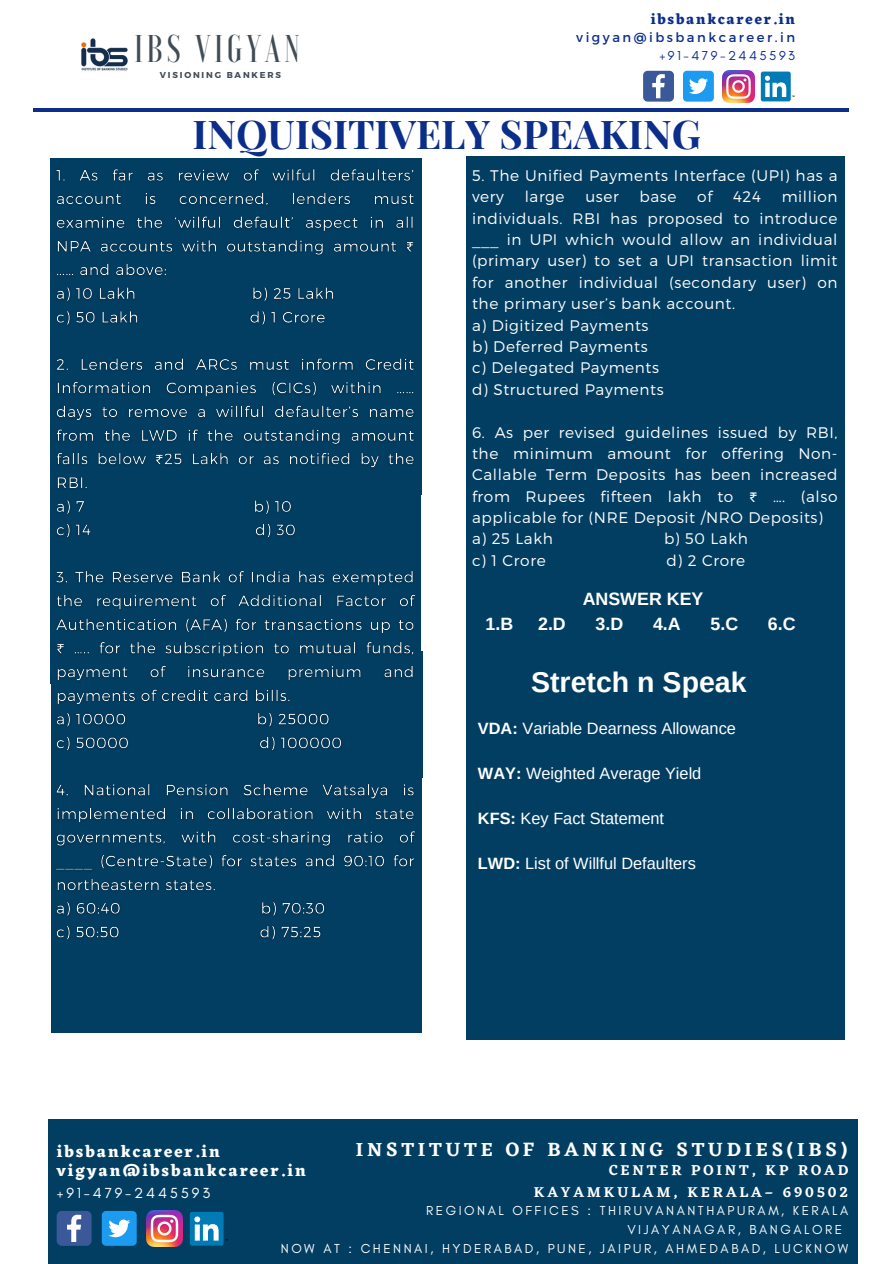
<style>
.page{position:relative;width:894px;height:1264px;background:#fff}
.page>*{position:absolute;margin:0;border:0;box-sizing:border-box;transform-origin:0 0}
.t1{font:700 39.75px "Playfair Display";color:#0c2e8b}
.t2{font:500 38.55px "Voga";letter-spacing:.1em;color:#3f4b55}
.t3{font:700 28.5px "Arimo";color:#fff}
.t4{font:600 19.8px "Eczar";letter-spacing:.19em;color:#fff}
.t5{font:700 17.85px "Arimo";color:#fff}
.t6{font:700 16.5px/19.2px "Eczar";letter-spacing:.12em;color:#fff}
.t7{font:16.35px "Arimo";color:#fff}
.t8{font:300 15.3px/21.3px "Montserrat";letter-spacing:.04em;color:#fff;text-align:justify}
.t9{font:600 14.85px/21.3px "Eczar";letter-spacing:.19em;color:#fff;text-align:right}
.t10{font:14.85px "Glacial Indifference";letter-spacing:.19em;color:#fff}
.t11{font:700 14.7px "Eczar";letter-spacing:.12em;color:#0c2e8b}
.t12{font:13.2px "Glacial Indifference";letter-spacing:.19em;color:#fff}
.t13{font:13.2px "Montserrat";letter-spacing:.19em;color:#0c2e8b}
.t14{font:13.2px "Glacial Indifference";letter-spacing:.19em;color:#0c2e8b}
.t15{font:700 8.55px "Montserrat";letter-spacing:.21em;color:#3f4b55}
.s1{font-family:"Noto Sans Gurmukhi";font-weight:400}
.s2{font-weight:700}
</style>
<div class="page">
<hr style="left:33px;top:109px;width:815px;height:3px;background:#0c2e8b">
<img style="left:74px;top:26px;width:58px;height:57px;border-radius:50%">
<svg style="left:643px;top:71px;width:30px;height:31px"></svg>
<div style="left:682px;top:71px;width:31px;height:31px;background:#1d9bf0;border-radius:4px"></div>
<svg style="left:689px;top:78px;width:18px;height:16px"></svg>
<img style="left:722px;top:71px;width:32px;height:32px">
<div style="left:760px;top:72px;width:30px;height:29px;background:#007bb6;border-radius:2px"></div>
<svg style="left:764px;top:76px;width:30px;height:21px"></svg>
<img style="left:51px;top:163px;width:371px;height:870px">
<div style="left:465px;top:510px;width:379px;height:529px;background:#023e62"></div>
<div style="left:465px;top:156px;width:379px;height:434px;background:#023e62"></div>
<div style="left:49px;top:1119px;width:807px;height:144px;background:#023e62"></div>
<svg style="left:57px;top:1211px;width:35px;height:34px"></svg>
<div style="left:102px;top:1210px;width:35px;height:35px;background:#1d9bf0;border-radius:4px"></div>
<svg style="left:108px;top:1219px;width:22px;height:18px"></svg>
<img style="left:146px;top:1210px;width:36px;height:36px">
<div style="left:190px;top:1211px;width:33px;height:34px;background:#007bb6;border-radius:2px"></div>
<svg style="left:194px;top:1216px;width:24px;height:24px"></svg>
<h1 class="t2" style="left:134px;top:29px;width:167px">IBS VIGYAN</h1>
<p class="t15" style="left:160px;top:69px;width:122px">VISIONING BANKERS</p>
<p class="t11" style="left:650px;top:10px;width:146px">ibsbankcareer.in</p>
<p class="t13" style="left:576px;top:29px;width:220px">vigyan@ibsbankcareer.in</p>
<p class="t14" style="left:659px;top:48px;width:137px">+91-479-2445593</p>
<p class="t1" style="left:192px;top:106px;width:510px">INQUISITIVELY SPEAKING</p>
<p class="t8" style="left:472px;top:164px;width:367px">5. The Unified Payments Interface (UPI) has a very</p>
<p class="t8" style="left:524px;top:185px;width:41px">large</p>
<p class="t8" style="left:585px;top:185px;width:35px">user</p>
<p class="t8" style="left:639px;top:185px;width:38px">base</p>
<p class="t8" style="left:697px;top:185px;width:17px">of</p>
<p class="t8" style="left:733px;top:185px;width:29px">424</p>
<p class="t8" style="left:472px;top:185px;width:367px;text-indent:309px">million individuals. RBI has proposed to introduce ___ in UPI which would allow an individual (primary user) to set a UPI transaction limit for another individual (secondary user) on the primary user’s bank account.</p>
<p class="t8" style="left:472px;top:314px;width:178px">a) Digitized Payments</p>
<p class="t8" style="left:472px;top:335px;width:177px">b) Deferred Payments</p>
<h1 class="t8" style="left:472px;top:356px;width:188px">c) Delegated Payments</h1>
<p class="t8" style="left:472px;top:378px;width:193px">d) Structured Payments</p>
<p class="t8" style="left:472px;top:420px;width:367px">6. As per revised guidelines issued by RBI, the minimum amount for offering Non-Callable Term Deposits has been increased from Rupees fifteen lakh to <span class="s1">₹</span> …. (also applicable for (NRE Deposit /NRO Deposits)</p>
<p class="t8" style="left:472px;top:527px;width:82px">a) 25 Lakh</p>
<p class="t8" style="left:663px;top:527px;width:85px">b) 50 Lakh</p>
<p class="t8" style="left:472px;top:549px;width:75px">c) 1 Crore</p>
<p class="t8" style="left:666px;top:549px;width:80px">d) 2 Crore</p>
<p class="t5" style="left:582px;top:589px;width:122px">ANSWER KEY</p>
<p class="t5" style="left:485px;top:614px;width:29px">1.B</p>
<p class="t5" style="left:538px;top:614px;width:29px">2.D</p>
<p class="t5" style="left:595px;top:614px;width:29px">3.D</p>
<p class="t5" style="left:652px;top:614px;width:29px">4.A</p>
<p class="t5" style="left:710px;top:614px;width:29px">5.C</p>
<p class="t5" style="left:767px;top:614px;width:29px">6.C</p>
<p class="t3" style="left:531px;top:666px;width:217px">Stretch n Speak</p>
<p class="t7" style="left:478px;top:718px;width:259px"><span class="s2">VDA:</span> Variable Dearness Allowance</p>
<p class="t7" style="left:478px;top:763px;width:225px"><span class="s2">WAY:</span> Weighted Average Yield</p>
<p class="t7" style="left:478px;top:808px;width:188px"><span class="s2">KFS:</span> Key Fact Statement</p>
<h6 class="t7" style="left:478px;top:853px;width:219px"><span class="s2">LWD:</span> List of Willful Defaulters</h6>
<p class="t6" style="left:57px;top:1141px;width:250px">ibsbankcareer.in vigyan@ibsbankcareer.in</p>
<h4 class="t10" style="left:57px;top:1184px;width:155px">+91-479-2445593</h4>
<h6 class="t4" style="left:355px;top:1137px;width:493px">INSTITUTE OF BANKING STUDIES(IBS)</h6>
<h6 class="t9" style="left:533px;top:1159px;width:316px">CENTER POINT, KP ROAD<br>KAYAMKULAM, KERALA– 690502</h6>
<h2 class="t12" style="left:426px;top:1202px;width:423px">REGIONAL OFFICES : THIRUVANANTHAPURAM, KERALA</h2>
<h3 class="t12" style="left:627px;top:1221px;width:216px">VIJAYANAGAR, BANGALORE</h3>
<h5 class="t12" style="left:281px;top:1240px;width:568px">NOW AT : CHENNAI, HYDERABAD, PUNE, JAIPUR, AHMEDABAD, LUCKNOW</h5>
</div>
